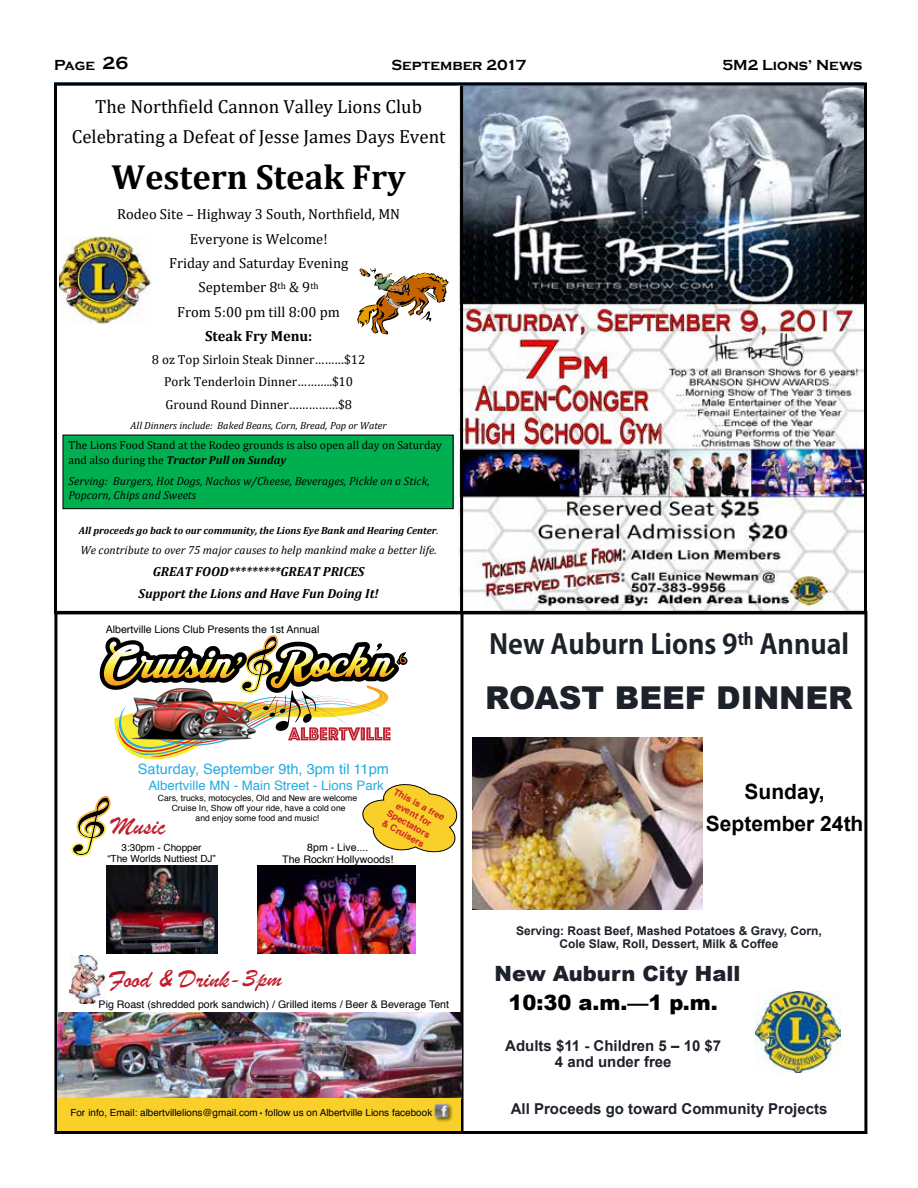
<style>
.page{position:relative;width:918px;height:1188px;background:#fff}
.page>*{position:absolute;margin:0;border:0;box-sizing:border-box;transform-origin:0 0}
.t1{font:700 35.1px "Cambria";color:#000}
.t2{font:900 31.5px "Arial";color:#1d2129}
.t3{font:700 27px "Adobe Gothic Std";color:#1d2129}
.t4{font:26.1px "Brush Script";color:#be1e2d}
.t5{font:700 21px/31.8px "Arial";color:#000;text-align:center}
.t6{font:900 21px "Arial";color:#1d2129}
.t7{font:900 21px "Arial";color:#000}
.t8{font:19.05px/29.8px "Cambria";color:#000;text-align:center}
.t9{font:16.35px "Minion Pro";color:#000}
.t10{font:700 15px/16.4px "Arial";color:#1d2129;text-align:center}
.t11{font:700 15px "Copperplate Gothic";color:#000}
.t12{font:14.7px/24.3px "Cambria";color:#000;text-align:center}
.t13{font:700 14.7px "Cambria";color:#000}
.t14{font:14.4px "Helvetica";color:#27aae1}
.t15{font:13.2px/22.5px "Cambria";color:#000;text-align:center}
.t16{font:italic 700 13.2px/22.5px "Cambria";color:#000;text-align:center}
.t17{font:13.05px "Helvetica";color:#27aae1}
.t18{font:700 12px/13px "Arial";color:#1d2129;text-align:center}
.t19{font:italic 11.7px/14.7px "Cambria";color:#000}
.t20{font:11.7px/14.9px "Cambria";color:#000}
.t21{font:10.5px/12.6px "Helvetica";color:#000;text-align:center}
.t22{font:italic 700 10.2px "Cambria";color:#000}
.t23{font:italic 10.2px "Cambria";color:#000}
.t24{font:9.75px/11.7px "Helvetica";color:#000;text-align:center}
.t25{font:700 9.15px/10.9px "Helvetica";color:#d2232a;text-align:center}
.t26{font:8.55px/10.2px "Helvetica";color:#000;text-align:center}
.s1{font-size:18px}
.s2{font-weight:700;font-style:italic}
.s3{font-weight:400}
.s4{font-size:23.55px}
</style>
<div class="page">
<img style="left:458px;top:86px;width:405px;height:524px">
<svg style="left:460px;top:614px;width:4px;height:517px;background:#3e3e3e"></svg>
<hr style="left:460px;top:86px;width:3px;height:526px;background:#000">
<div style="left:54px;top:82px;width:813px;height:532px;border:3px solid #000"></div>
<img style="left:357px;top:268px;width:92px;height:66px">
<img style="left:59px;top:236px;width:92px;height:88px">
<div style="left:63px;top:435px;width:390px;height:74px;background:#00b050"></div>
<div style="left:63px;top:435px;width:390px;height:74px;border:1px solid #000"></div>
<img style="left:99px;top:635px;width:309px;height:125px">
<svg style="left:71px;top:796px;width:40px;height:60px"></svg>
<img style="left:57px;top:1013px;width:404px;height:85px">
<img style="left:106px;top:866px;width:112px;height:87px">
<img style="left:70px;top:955px;width:36px;height:48px">
<img style="left:257px;top:866px;width:158px;height:88px">
<svg style="left:362px;top:784px;width:96px;height:69px"></svg>
<div style="left:57px;top:1099px;width:404px;height:32px;background:#f9d02a"></div>
<div style="left:433px;top:1102px;width:21px;height:21px;background:#000;opacity:.6"></div>
<svg style="left:435px;top:1104px;width:13px;height:13px"></svg>
<svg style="left:461px;top:1131px;width:5px;height:3px"></svg>
<img style="left:472px;top:737px;width:231px;height:173px">
<img style="left:755px;top:992px;width:86px;height:81px">
<p class="t11" style="left:54px;top:57px;width:76px">Page <span class="s1">26</span></p>
<p class="t11" style="left:392px;top:57px;width:136px">September 2017</p>
<p class="t11" style="left:722px;top:57px;width:142px">5M2 Lions’ News</p>
<h3 class="t8" style="left:72px;top:92px;width:375px">The Northfield Cannon Valley Lions Club<br>Celebrating a Defeat of Jesse James Days Event</h3>
<h1 class="t1" style="left:112px;top:152px;width:296px">Western Steak Fry</h1>
<p class="t12" style="left:117px;top:202px;width:285px">Rodeo Site – Highway 3 South, Northfield, MN<br>Everyone is Welcome!<br>Friday and Saturday Evening<br>September 8<sup>th</sup> &amp; 9<sup>th<br></sup>From 5:00 pm till 8:00 pm</p>
<p class="t13" style="left:205px;top:326px;width:109px">Steak Fry Menu:</p>
<p class="t15" style="left:152px;top:348px;width:215px">8 oz Top Sirloin Steak Dinner………$12<br>Pork Tenderloin Dinner………..$10<br>Ground Round Dinner……………$8</p>
<p class="t23" style="left:131px;top:418px;width:258px">All Dinners include: Baked Beans, Corn, Bread, Pop or Water</p>
<p class="t20" style="left:68px;top:438px;width:375px">The Lions Food Stand at the Rodeo grounds is also open all day on Saturday and also during the <span class="s2">Tractor Pull on Sunday</span></p>
<p class="t19" style="left:68px;top:473px;width:363px">Serving: Burgers, Hot Dogs, Nachos w/Cheese, Beverages, Pickle on a Stick,<br>Popcorn, Chips and Sweets</p>
<p class="t22" style="left:79px;top:523px;width:361px">All proceeds go back to our community, the Lions Eye Bank and Hearing Center<span class="s3">.</span></p>
<p class="t19" style="left:80px;top:542px;width:358px">We contribute to over 75 major causes to help mankind make a better life.</p>
<p class="t16" style="left:139px;top:560px;width:242px">GREAT FOOD*********GREAT PRICES<br>Support the Lions and Have Fun Doing It!</p>
<p class="t21" style="left:106px;top:623px;width:215px">Albertville Lions Club Presents the 1st Annual</p>
<p class="t14" style="left:138px;top:758px;width:253px">Saturday, September 9th, 3pm til 11pm</p>
<p class="t17" style="left:148px;top:775px;width:237px">Albertville MN - Main Street - Lions Park</p>
<p class="t26" style="left:158px;top:793px;width:201px">Cars, trucks, motocycles, Old and New are welcome<br>Cruise In, Show off your ride, have a cold one<br>and enjoy some food and music!</p>
<p class="t24" style="left:107px;top:842px;width:110px">3:30pm - Chopper<br>“The Worlds Nuttiest DJ”</p>
<p class="t21" style="left:282px;top:841px;width:113px">8pm - Live....<br>The Rockn' Hollywoods!</p>
<p class="t25" style="left:397px;top:786px;width:58px;rotate:29deg">This is a free event for<br>Spectators &amp; Cruisers</p>
<h3 class="t4" style="left:111px;top:809px;width:56px">Music</h3>
<p class="t26" style="left:332px;top:849px;width:4px">,</p>
<h3 class="t4" style="left:109px;top:962px;width:174px">Food &amp; Drink<span class="s4">-</span>3pm</h3>
<p class="t21" style="left:99px;top:998px;width:352px">Pig Roast (shredded pork sandwich) / Grilled items / Beer &amp; Beverage Tent</p>
<p class="t24" style="left:70px;top:1107px;width:189px">For info, Email: albertvillelions@gmail.com</p>
<p class="t24" style="left:265px;top:1107px;width:169px">follow us on Albertville Lions facebook</p>
<h3 class="t9" style="left:259px;top:1098px;width:5px">.</h3>
<h3 class="t3" style="left:489px;top:628px;width:362px">New Auburn Lions 9<sup>th</sup> Annual</h3>
<h2 class="t2" style="left:485px;top:675px;width:369px">ROAST BEEF DINNER</h2>
<h3 class="t5" style="left:706px;top:776px;width:159px">Sunday,<br>September 24th</h3>
<p class="t18" style="left:516px;top:924px;width:307px">Serving: Roast Beef, Mashed Potatoes &amp; Gravy, Corn,<br>Cole Slaw, Roll, Dessert, Milk &amp; Coffee</p>
<h3 class="t6" style="left:494px;top:959px;width:247px">New Auburn City Hall</h3>
<h3 class="t7" style="left:508px;top:988px;width:211px">10:30 a.m.—1 p.m.</h3>
<p class="t10" style="left:505px;top:1038px;width:217px">Adults $11 - Children 5 – 10 $7<br>4 and under free</p>
<p class="t10" style="left:511px;top:1100px;width:318px">All Proceeds go toward Community Projects</p>
</div>
